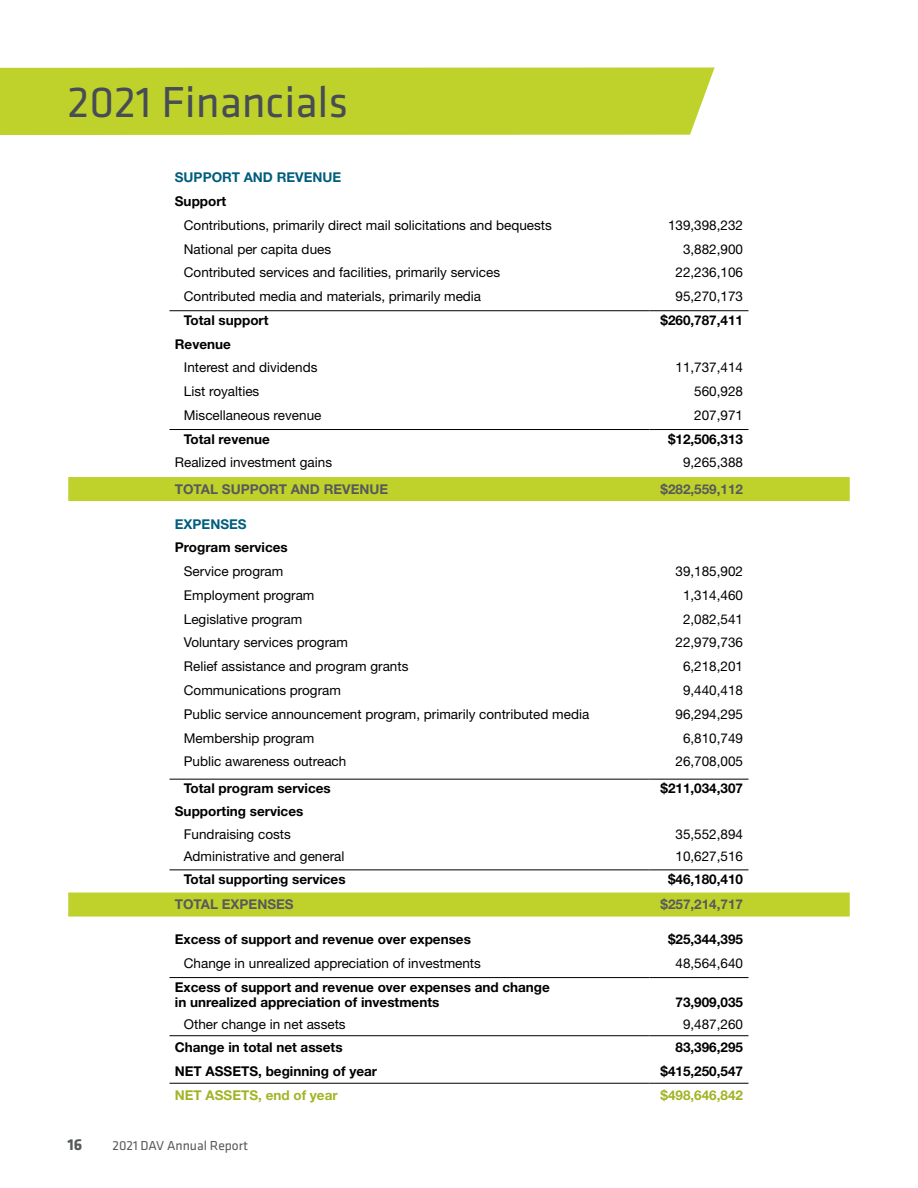
<style>
.page{position:relative;width:918px;height:1188px;background:#fff}
.page>*{position:absolute;margin:0;border:0;box-sizing:border-box;transform-origin:0 0}
.t1{font:45px "Klavika";color:#474c55}
.t2{font:700 16.5px "Klavika";color:#58595b}
.t3{font:13.5px "Helvetica Neue LT Std";color:#000}
.t4{font:700 13.5px/15.8px "Helvetica Neue LT Std";color:#000}
.t5{font:700 13.5px "Helvetica Neue LT Std";color:#58595b}
.t6{font:700 13.5px "Helvetica Neue LT Std";color:#a2b424}
.t7{font:700 13.5px "Helvetica Neue LT Std";color:#005d7d}
.t8{font:13.5px "Klavika";color:#58595b}
</style>
<div class="page">
<div style="left:0;top:68px;width:715px;height:67px;background:#bfd22b"></div>
<svg style="left:68px;top:477px;width:782px;height:440px"></svg>
<hr style="left:170px;top:310px;width:480px;height:1px;background:#000">
<hr style="left:650px;top:310px;width:98px;height:1px;background:#000">
<hr style="left:170px;top:429px;width:480px;height:1px;background:#000">
<hr style="left:650px;top:429px;width:98px;height:1px;background:#000">
<hr style="left:170px;top:869px;width:480px;height:1px;background:#000">
<hr style="left:650px;top:869px;width:98px;height:1px;background:#000">
<hr style="left:170px;top:779px;width:480px;height:1px;background:#000">
<hr style="left:650px;top:779px;width:98px;height:1px;background:#000">
<hr style="left:170px;top:977px;width:480px;height:1px;background:#000">
<hr style="left:650px;top:977px;width:98px;height:1px;background:#000">
<hr style="left:170px;top:1035px;width:480px;height:1px;background:#000">
<hr style="left:650px;top:1035px;width:98px;height:1px;background:#000">
<hr style="left:170px;top:1083px;width:480px;height:1px;background:#000">
<hr style="left:650px;top:1083px;width:98px;height:1px;background:#000">
<h1 class="t1" style="left:68px;top:72px;width:282px">2021 Financials</h1>
<p class="t7" style="left:175px;top:169px;width:168px">SUPPORT AND REVENUE</p>
<p class="t4" style="left:175px;top:193px;width:53px">Support</p>
<p class="t3" style="left:184px;top:217px;width:370px">Contributions, primarily direct mail solicitations and bequests</p>
<p class="t3" style="left:668px;top:217px;width:77px">139,398,232</p>
<p class="t3" style="left:184px;top:240px;width:149px">National per capita dues</p>
<p class="t3" style="left:683px;top:240px;width:62px">3,882,900</p>
<p class="t3" style="left:184px;top:264px;width:318px">Contributed services and facilities, primarily services</p>
<p class="t3" style="left:676px;top:264px;width:69px">22,236,106</p>
<p class="t3" style="left:184px;top:288px;width:299px">Contributed media and materials, primarily media</p>
<p class="t3" style="left:676px;top:288px;width:69px">95,270,173</p>
<p class="t4" style="left:184px;top:312px;width:86px">Total support</p>
<p class="t4" style="left:661px;top:312px;width:84px">$260,787,411</p>
<p class="t4" style="left:175px;top:336px;width:58px">Revenue</p>
<p class="t3" style="left:184px;top:359px;width:135px">Interest and dividends</p>
<p class="t3" style="left:676px;top:359px;width:69px">11,737,414</p>
<p class="t3" style="left:184px;top:383px;width:77px">List royalties</p>
<p class="t3" style="left:694px;top:383px;width:50px">560,928</p>
<p class="t3" style="left:184px;top:407px;width:139px">Miscellaneous revenue</p>
<p class="t3" style="left:694px;top:407px;width:50px">207,971</p>
<p class="t4" style="left:184px;top:431px;width:88px">Total revenue</p>
<p class="t4" style="left:668px;top:431px;width:77px">$12,506,313</p>
<p class="t3" style="left:175px;top:454px;width:159px">Realized investment gains</p>
<p class="t3" style="left:683px;top:454px;width:62px">9,265,388</p>
<p class="t5" style="left:175px;top:481px;width:215px">TOTAL SUPPORT AND REVENUE</p>
<p class="t5" style="left:661px;top:481px;width:84px">$282,559,112</p>
<p class="t7" style="left:175px;top:516px;width:73px">EXPENSES</p>
<p class="t4" style="left:175px;top:539px;width:114px">Program services</p>
<p class="t3" style="left:184px;top:563px;width:101px">Service program</p>
<p class="t3" style="left:676px;top:563px;width:69px">39,185,902</p>
<p class="t3" style="left:184px;top:587px;width:132px">Employment program</p>
<p class="t3" style="left:683px;top:587px;width:62px">1,314,460</p>
<p class="t3" style="left:184px;top:611px;width:120px">Legislative program</p>
<p class="t3" style="left:683px;top:611px;width:62px">2,082,541</p>
<p class="t3" style="left:184px;top:634px;width:166px">Voluntary services program</p>
<p class="t3" style="left:676px;top:634px;width:69px">22,979,736</p>
<p class="t3" style="left:184px;top:658px;width:226px">Relief assistance and program grants</p>
<p class="t3" style="left:683px;top:658px;width:62px">6,218,201</p>
<p class="t3" style="left:184px;top:682px;width:159px">Communications program</p>
<p class="t3" style="left:683px;top:682px;width:62px">9,440,418</p>
<p class="t3" style="left:184px;top:706px;width:407px">Public service announcement program, primarily contributed media</p>
<p class="t3" style="left:676px;top:706px;width:69px">96,294,295</p>
<p class="t3" style="left:184px;top:729px;width:132px">Membership program</p>
<p class="t3" style="left:683px;top:729px;width:62px">6,810,749</p>
<p class="t3" style="left:184px;top:753px;width:164px">Public awareness outreach</p>
<p class="t3" style="left:676px;top:753px;width:69px">26,708,005</p>
<p class="t4" style="left:184px;top:780px;width:148px">Total program services</p>
<p class="t4" style="left:661px;top:780px;width:84px">$211,034,307</p>
<p class="t4" style="left:175px;top:803px;width:130px">Supporting services</p>
<p class="t3" style="left:184px;top:826px;width:109px">Fundraising costs</p>
<p class="t3" style="left:676px;top:826px;width:69px">35,552,894</p>
<p class="t3" style="left:184px;top:848px;width:162px">Administrative and general</p>
<p class="t3" style="left:676px;top:848px;width:69px">10,627,516</p>
<p class="t4" style="left:184px;top:871px;width:163px">Total supporting services</p>
<p class="t4" style="left:668px;top:871px;width:77px">$46,180,410</p>
<p class="t5" style="left:175px;top:896px;width:120px">TOTAL EXPENSES</p>
<p class="t5" style="left:661px;top:896px;width:84px">$257,214,717</p>
<p class="t4" style="left:175px;top:931px;width:298px">Excess of support and revenue over expenses</p>
<p class="t4" style="left:668px;top:931px;width:77px">$25,344,395</p>
<p class="t3" style="left:184px;top:955px;width:299px">Change in unrealized appreciation of investments</p>
<p class="t3" style="left:676px;top:955px;width:69px">48,564,640</p>
<p class="t4" style="left:175px;top:979px;width:377px">Excess of support and revenue over expenses and change in unrealized appreciation of investments</p>
<p class="t4" style="left:676px;top:994px;width:69px">73,909,035</p>
<p class="t3" style="left:184px;top:1016px;width:163px">Other change in net assets</p>
<p class="t3" style="left:683px;top:1016px;width:62px">9,487,260</p>
<p class="t4" style="left:175px;top:1039px;width:169px">Change in total net assets</p>
<p class="t4" style="left:676px;top:1039px;width:69px">83,396,295</p>
<p class="t4" style="left:175px;top:1063px;width:204px">NET ASSETS, beginning of year</p>
<p class="t4" style="left:661px;top:1063px;width:84px">$415,250,547</p>
<p class="t6" style="left:175px;top:1087px;width:164px">NET ASSETS, end of year</p>
<p class="t6" style="left:661px;top:1087px;width:84px">$498,646,842</p>
<p class="t2" style="left:68px;top:1133px;width:16px">16</p>
<p class="t8" style="left:112px;top:1137px;width:137px">2021 DAV Annual Report</p>
</div>
